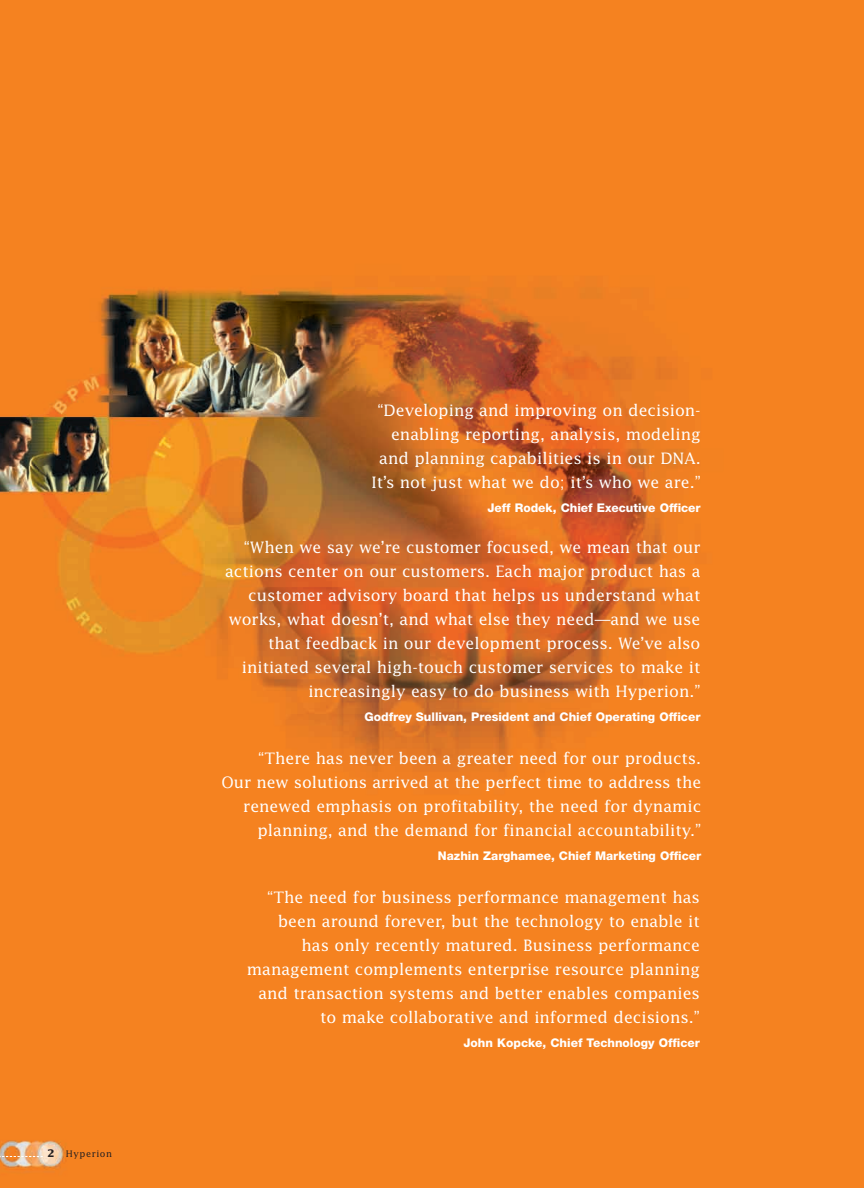
<style>
.page{position:relative;width:864px;height:1188px;background:#fff}
.page>*{position:absolute;margin:0;border:0;box-sizing:border-box;transform-origin:0 0}
.t1{font:15.75px/24px "Lucida";color:#fff;text-align:right}
.t2{font:800 12px "Helvetica Neue";color:#fff}
.t3{font:9px "Lucida";letter-spacing:.065em;color:#231f20}
.s1{font-weight:700;font-size:10.5px}
</style>
<div class="page">
<img style="left:0;top:0;width:864px;height:1188px">
<svg style="left:0;top:1156px;width:43px;height:1px"></svg>
<p class="t3" style="left:48px;top:1150px;width:66px"><span class="s1">2</span> Hyperion</p>
<p class="t1" style="left:372px;top:400px;width:331px">“Developing and improving on decision&shy;enabling reporting, analysis, modeling and planning capabilities is in our DNA.<br>It’s not just what we do; it’s who we are.”</p>
<p class="t2" style="left:487px;top:504px;width:215px">Jeff Rodek, Chief Executive Officer</p>
<p class="t1" style="left:225px;top:537px;width:477px">“When we say we’re customer focused, we mean that our actions center on our customers. Each major product has a customer advisory board that helps us understand what works, what doesn’t, and what else they need—and we use that feedback in our development process. We’ve also initiated several high-touch customer services to make it increasingly easy to do business with Hyperion.”</p>
<p class="t2" style="left:364px;top:713px;width:338px">Godfrey Sullivan, President and Chief Operating Officer</p>
<p class="t1" style="left:222px;top:748px;width:481px">“There has never been a greater need for our products.<br>Our new solutions arrived at the perfect time to address the renewed emphasis on profitability, the need for dynamic planning, and the demand for financial accountability.”</p>
<p class="t2" style="left:438px;top:852px;width:265px">Nazhin Zarghamee, Chief Marketing Officer</p>
<p class="t1" style="left:247px;top:887px;width:454px">“The need for business performance management has been around forever, but the technology to enable it has only recently matured. Business performance management complements enterprise resource planning and transaction systems and better enables companies to make collaborative and informed decisions.”</p>
<p class="t2" style="left:464px;top:1039px;width:238px">John Kopcke, Chief Technology Officer</p>
</div>
